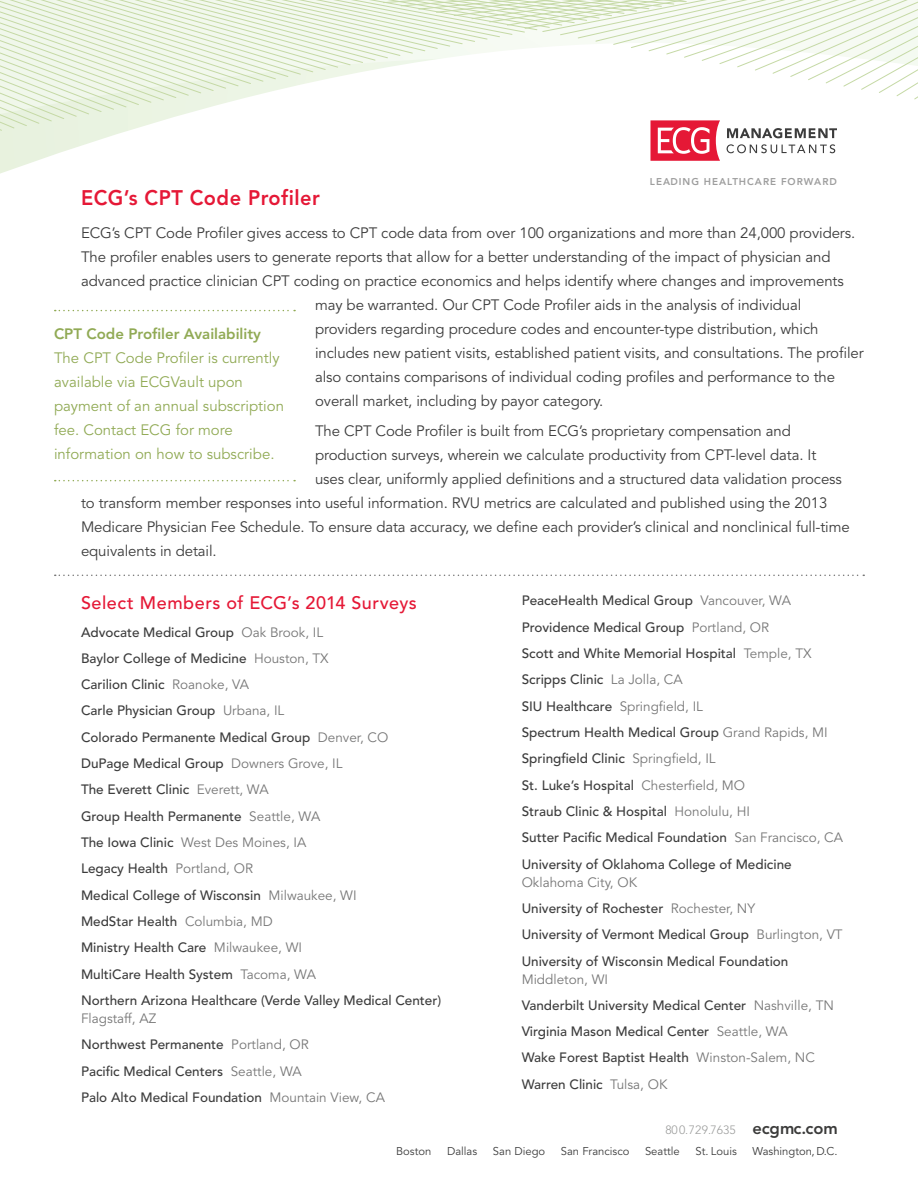
<style>
.page{position:relative;width:918px;height:1188px;background:#fff}
.page>*{position:absolute;margin:0;border:0;box-sizing:border-box;transform-origin:0 0}
.t1{font:800 21px "Avenir";letter-spacing:.025em;color:#e51836;scale:.95 1}
.SIDEBAR_HEADLINE_1{font:500 18px "Avenir";letter-spacing:.03em;color:#e51836}
.t2{font:15px "Avenir";letter-spacing:-.005em;color:#3c3c3c}
.CALLOUT{font:15px/24px "Avenir";color:#91aa55}
.t3{font:500 13.5px/18px "Avenir";color:#3c3c3c}
.t4{font:13.5px "Avenir";color:#777}
.t5{font:300 12px "Avenir";color:#9c9d9c}
.t6{font:11.25px "Avenir";color:#3c3c3c}
.t7{font:800 9.75px "Avenir";letter-spacing:.1em;color:#9e9e9e}
.s1{font-weight:800}
.s2{font-weight:400;color:#777}
.s3{font-weight:500;color:#3c3c3c}
.s4{font-weight:800;font-size:16.5px;color:#3c3c3b}
</style>
<div class="page">
<svg style="left:0;top:0;width:918px;height:161px"></svg>
<svg style="left:55px;top:310px;width:240px;height:1px"></svg>
<svg style="left:55px;top:480px;width:240px;height:1px"></svg>
<svg style="left:55px;top:575px;width:809px;height:1px"></svg>
<p class="t7" style="left:650px;top:176px;width:189px">LEADING HEALTHCARE FORWARD</p>
<p class="t1" style="left:81px;top:186px;width:253px">ECG’s CPT Code Profiler</p>
<p class="t2" style="left:81px;top:224px;width:776px">ECG’s CPT Code Profiler gives access to CPT code data from over 100 organizations and more than 24,000 providers.</p>
<p class="t2" style="left:81px;top:248px;width:751px">The profiler enables users to generate reports that allow for a better understanding of the impact of physician and</p>
<p class="t2" style="left:81px;top:272px;width:764px">advanced practice clinician CPT coding on practice economics and helps identify where changes and improvements</p>
<p class="t2" style="left:315px;top:296px;width:488px">may be warranted. Our CPT Code Profiler aids in the analysis of individual</p>
<p class="t2" style="left:315px;top:320px;width:505px">providers regarding procedure codes and encounter-type distribution, which</p>
<p class="t2" style="left:315px;top:344px;width:550px">includes new patient visits, established patient visits, and consultations. The profiler</p>
<p class="t2" style="left:315px;top:368px;width:522px">also contains comparisons of individual coding profiles and performance to the</p>
<p class="t2" style="left:315px;top:392px;width:290px">overall market, including by payor category.</p>
<p class="t2" style="left:315px;top:423px;width:477px">The CPT Code Profiler is built from ECG’s proprietary compensation and</p>
<p class="t2" style="left:315px;top:447px;width:503px">production surveys, wherein we calculate productivity from CPT-level data. It</p>
<p class="t2" style="left:315px;top:471px;width:528px">uses clear, uniformly applied definitions and a structured data validation process</p>
<p class="t2" style="left:81px;top:495px;width:748px">to transform member responses into useful information. RVU metrics are calculated and published using the 2013</p>
<p class="t2" style="left:81px;top:519px;width:770px">Medicare Physician Fee Schedule. To ensure data accuracy, we define each provider’s clinical and nonclinical full-time</p>
<p class="t2" style="left:81px;top:543px;width:137px">equivalents in detail.</p>
<p class="CALLOUT" style="left:54px;top:323px;width:232px"><span class="s1">CPT Code Profiler Availability<br></span>The CPT Code Profiler is currently available via ECGVault upon payment of an annual subscription fee. Contact ECG for more information on how to subscribe.</p>
<p class="SIDEBAR_HEADLINE_1" style="left:81px;top:592px;width:337px">Select Members of ECG’s 2014 Surveys</p>
<p class="t3" style="left:81px;top:623px;width:244px">Advocate Medical Group <span class="s2">Oak Brook, IL</span></p>
<p class="t3" style="left:81px;top:649px;width:249px">Baylor College of Medicine <span class="s2">Houston, TX</span></p>
<p class="t3" style="left:81px;top:676px;width:170px">Carilion Clinic <span class="s2">Roanoke, VA</span></p>
<p class="t3" style="left:81px;top:702px;width:205px">Carle Physician Group <span class="s2">Urbana, IL</span></p>
<p class="t3" style="left:81px;top:728px;width:309px">Colorado Permanente Medical Group <span class="s2">Denver, CO</span></p>
<p class="t3" style="left:81px;top:755px;width:263px">DuPage Medical Group <span class="s2">Downers Grove, IL</span></p>
<p class="t3" style="left:81px;top:781px;width:189px">The Everett Clinic <span class="s2">Everett, WA</span></p>
<p class="t3" style="left:81px;top:807px;width:241px">Group Health Permanente <span class="s2">Seattle, WA</span></p>
<p class="t4" style="left:81px;top:835px;width:227px"><span class="s3">The Iowa Clinic</span> West Des Moines, IA</p>
<p class="t3" style="left:81px;top:860px;width:174px">Legacy Health <span class="s2">Portland, OR</span></p>
<p class="t3" style="left:81px;top:886px;width:277px">Medical College of Wisconsin <span class="s2">Milwaukee, WI</span></p>
<p class="t3" style="left:81px;top:913px;width:193px">MedStar Health <span class="s2">Columbia, MD</span></p>
<p class="t3" style="left:81px;top:939px;width:223px">Ministry Health Care <span class="s2">Milwaukee, WI</span></p>
<p class="t3" style="left:81px;top:965px;width:237px">MultiCare Health System <span class="s2">Tacoma, WA</span></p>
<p class="t3" style="left:81px;top:992px;width:362px">Northern Arizona Healthcare (Verde Valley Medical Center)<br><span class="s2">Flagstaff, AZ</span></p>
<p class="t3" style="left:81px;top:1036px;width:229px">Northwest Permanente <span class="s2">Portland, OR</span></p>
<p class="t3" style="left:81px;top:1062px;width:222px">Pacific Medical Centers <span class="s2">Seattle, WA</span></p>
<p class="t3" style="left:81px;top:1089px;width:305px">Palo Alto Medical Foundation <span class="s2">Mountain View, CA</span></p>
<p class="t3" style="left:522px;top:592px;width:271px">PeaceHealth Medical Group <span class="s2">Vancouver, WA</span></p>
<p class="t3" style="left:522px;top:618px;width:249px">Providence Medical Group <span class="s2">Portland, OR</span></p>
<p class="t3" style="left:522px;top:645px;width:292px">Scott and White Memorial Hospital <span class="s2">Temple, TX</span></p>
<p class="t3" style="left:522px;top:671px;width:163px">Scripps Clinic <span class="s2">La Jolla, CA</span></p>
<p class="t4" style="left:522px;top:698px;width:183px"><span class="s3">SIU Healthcare</span> Springfield, IL</p>
<p class="t3" style="left:522px;top:724px;width:308px">Spectrum Health Medical Group <span class="s2">Grand Rapids, MI</span></p>
<p class="t3" style="left:522px;top:750px;width:196px">Springfield Clinic <span class="s2">Springfield, IL</span></p>
<p class="t3" style="left:522px;top:776px;width:225px">St. Luke’s Hospital <span class="s2">Chesterfield, MO</span></p>
<p class="t3" style="left:522px;top:803px;width:230px">Straub Clinic &amp; Hospital <span class="s2">Honolulu, HI</span></p>
<p class="t3" style="left:522px;top:829px;width:323px">Sutter Pacific Medical Foundation <span class="s2">San Francisco, CA</span></p>
<p class="t3" style="left:522px;top:855px;width:272px">University of Oklahoma College of Medicine<br><span class="s2">Oklahoma City, OK</span></p>
<p class="t3" style="left:522px;top:900px;width:235px">University of Rochester <span class="s2">Rochester, NY</span></p>
<p class="t3" style="left:522px;top:926px;width:323px">University of Vermont Medical Group <span class="s2">Burlington, VT</span></p>
<p class="t3" style="left:522px;top:952px;width:268px">University of Wisconsin Medical Foundation<br><span class="s2">Middleton, WI</span></p>
<p class="t3" style="left:522px;top:997px;width:314px">Vanderbilt University Medical Center <span class="s2">Nashville, TN</span></p>
<p class="t3" style="left:522px;top:1023px;width:268px">Virginia Mason Medical Center <span class="s2">Seattle, WA</span></p>
<p class="t3" style="left:522px;top:1049px;width:295px">Wake Forest Baptist Health <span class="s2">Winston-Salem, NC</span></p>
<p class="t3" style="left:522px;top:1075px;width:147px">Warren Clinic <span class="s2">Tulsa, OK</span></p>
<p class="t5" style="left:665px;top:1122px;width:174px">800.729.7635 <span class="s4">ecgmc.com</span></p>
<p class="t6" style="left:396px;top:1145px;width:37px">Boston</p>
<p class="t6" style="left:447px;top:1145px;width:32px">Dallas</p>
<p class="t6" style="left:493px;top:1145px;width:54px">San Diego</p>
<p class="t6" style="left:561px;top:1145px;width:70px">San Francisco</p>
<p class="t6" style="left:645px;top:1145px;width:36px">Seattle</p>
<p class="t6" style="left:695px;top:1145px;width:43px">St. Louis</p>
<p class="t6" style="left:753px;top:1145px;width:86px">Washington, D.C.</p>
</div>
